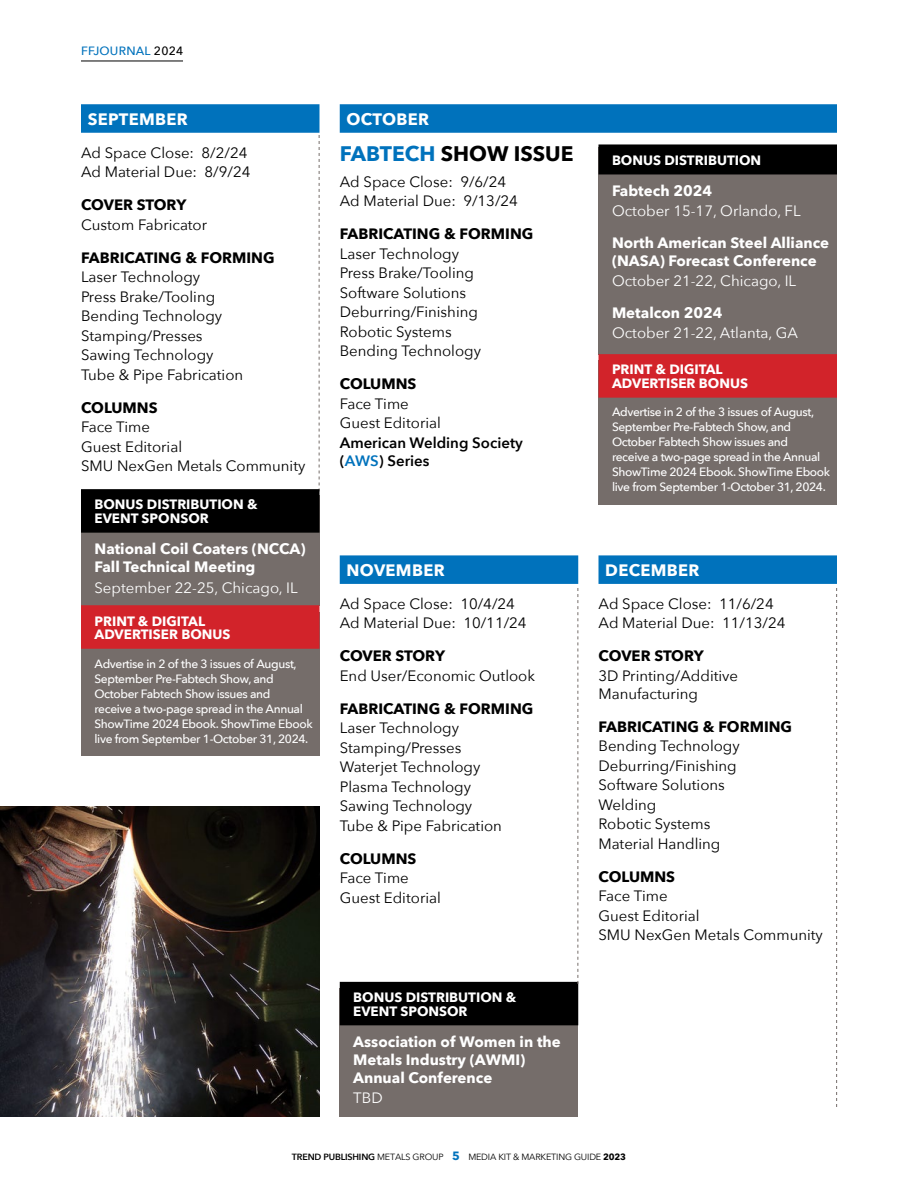
<style>
.page{position:relative;width:918px;height:1188px;background:#fff}
.page>*{position:absolute;margin:0;border:0;box-sizing:border-box;transform-origin:0 0}
.t1{font:700 21px "Avenir Next";color:#000}
.t2{font:700 16.5px "Avenir Next";letter-spacing:.02em;color:#fff}
.t3{font:15px/19.5px "Avenir Next";color:#000}
.t4{font:700 15px/18px "Avenir Next";color:#fff}
.t5{font:700 15px "Avenir Next";color:#000}
.t6{font:15px "Avenir Next";color:#fff}
.t7{font:600 15px/18px "Avenir Next";color:#000}
.t8{font:700 13.5px/13.5px "Avenir Next";color:#fff}
.t9{font:500 12px/15px "Avenir Next";letter-spacing:-.03em;color:#fff}
.t10{font:500 12px "Avenir Next";letter-spacing:.02em;color:#0072bc}
.t11{font:9px "Avenir Next";letter-spacing:-.02em;color:#000}
.s1{color:#000}
.s2{color:#0072bc}
.s3{font-weight:600}
.s4{font-weight:700;font-size:12px;color:#0072bc}
.s5{font-weight:700}
</style>
<div class="page">
<hr style="left:81px;top:61px;width:102px;height:1px;background:#000">
<div style="left:81px;top:104px;width:239px;height:29px;background:#0072bc"></div>
<div style="left:340px;top:104px;width:497px;height:29px;background:#0072bc"></div>
<div style="left:598px;top:148px;width:239px;height:207px;background:#756d6a"></div>
<div style="left:598px;top:144px;width:239px;height:30px;background:#000"></div>
<div style="left:340px;top:555px;width:238px;height:29px;background:#0072bc"></div>
<div style="left:598px;top:555px;width:239px;height:29px;background:#0072bc"></div>
<div style="left:340px;top:989px;width:238px;height:128px;background:#756d6a"></div>
<div style="left:340px;top:982px;width:238px;height:43px;background:#000"></div>
<svg style="left:319px;top:135px;width:1px;height:354px"></svg>
<svg style="left:836px;top:588px;width:1px;height:519px"></svg>
<svg style="left:578px;top:588px;width:1px;height:396px"></svg>
<img style="left:0;top:806px;width:320px;height:311px">
<div style="left:598px;top:361px;width:239px;height:144px;background:#756d6a"></div>
<div style="left:598px;top:354px;width:239px;height:44px;background:#d2232a"></div>
<div style="left:81px;top:496px;width:239px;height:110px;background:#756d6a"></div>
<div style="left:81px;top:489px;width:239px;height:44px;background:#000"></div>
<div style="left:81px;top:612px;width:239px;height:144px;background:#756d6a"></div>
<div style="left:81px;top:605px;width:239px;height:44px;background:#d2232a"></div>
<p class="t10" style="left:81px;top:41px;width:104px">FFJOURNAL <span class="s1">2024</span></p>
<p class="t2" style="left:88px;top:104px;width:102px">SEPTEMBER</p>
<p class="t3" style="left:81px;top:142px;width:171px">Ad Space Close: 8/2/24<br>Ad Material Due: 8/9/24</p>
<p class="t5" style="left:81px;top:192px;width:107px">COVER STORY</p>
<p class="t3" style="left:81px;top:214px;width:128px">Custom Fabricator</p>
<p class="t5" style="left:81px;top:244px;width:195px">FABRICATING &amp; FORMING</p>
<p class="t3" style="left:81px;top:266px;width:164px">Laser Technology<br>Press Brake/Tooling<br>Bending Technology<br>Stamping/Presses<br>Sawing Technology<br>Tube &amp; Pipe Fabrication</p>
<p class="t5" style="left:81px;top:394px;width:78px">COLUMNS</p>
<p class="t3" style="left:81px;top:417px;width:226px">Face Time<br>Guest Editorial<br>SMU NexGen Metals Community</p>
<p class="t8" style="left:94px;top:498px;width:165px">BONUS DISTRIBUTION &amp;<br>EVENT SPONSOR</p>
<p class="t4" style="left:94px;top:540px;width:212px">National Coil Coaters (NCCA)<br>Fall Technical Meeting</p>
<p class="t6" style="left:94px;top:575px;width:205px">September 22-25, Chicago, IL</p>
<p class="t8" style="left:94px;top:614px;width:138px">PRINT &amp; DIGITAL<br>ADVERTISER BONUS</p>
<p class="t9" style="left:94px;top:655px;width:220px">Advertise in 2 of the 3 issues of August, September Pre-Fabtech Show, and October Fabtech Show issues and<br>receive a two-page spread in the Annual ShowTime 2024 Ebook. ShowTime Ebook live from September 1-October 31, 2024.</p>
<p class="t2" style="left:346px;top:104px;width:84px">OCTOBER</p>
<h1 class="t1" style="left:340px;top:135px;width:235px"><span class="s2">FABTECH</span> SHOW ISSUE</h1>
<p class="t3" style="left:340px;top:171px;width:180px">Ad Space Close: 9/6/24<br>Ad Material Due: 9/13/24</p>
<p class="t5" style="left:340px;top:221px;width:195px">FABRICATING &amp; FORMING</p>
<p class="t3" style="left:340px;top:243px;width:143px">Laser Technology<br>Press Brake/Tooling<br>Software Solutions<br>Deburring/Finishing<br>Robotic Systems<br>Bending Technology</p>
<p class="t5" style="left:340px;top:371px;width:78px">COLUMNS</p>
<p class="t3" style="left:340px;top:393px;width:103px">Face Time<br>Guest Editorial</p>
<p class="t7" style="left:340px;top:433px;width:185px">American Welding Society (<span class="s2">AWS</span>) Series</p>
<p class="t8" style="left:612px;top:153px;width:151px">BONUS DISTRIBUTION</p>
<p class="t4" style="left:612px;top:182px;width:102px">Fabtech 2024</p>
<p class="t6" style="left:612px;top:199px;width:190px">October 15-17, Orlando, FL</p>
<p class="t4" style="left:612px;top:233px;width:219px">North American Steel Alliance (NASA) Forecast Conference</p>
<p class="t6" style="left:612px;top:268px;width:186px">October 21-22, Chicago, IL</p>
<p class="t4" style="left:612px;top:303px;width:112px">Metalcon 2024</p>
<p class="t6" style="left:612px;top:320px;width:187px">October 21-22, Atlanta, GA</p>
<p class="t8" style="left:612px;top:363px;width:138px">PRINT &amp; DIGITAL<br>ADVERTISER BONUS</p>
<p class="t9" style="left:612px;top:404px;width:220px">Advertise in 2 of the 3 issues of August, September Pre-Fabtech Show, and October Fabtech Show issues and<br>receive a two-page spread in the Annual ShowTime 2024 Ebook. ShowTime Ebook live from September 1-October 31, 2024.</p>
<p class="t2" style="left:346px;top:556px;width:100px">NOVEMBER</p>
<p class="t3" style="left:340px;top:593px;width:188px">Ad Space Close: 10/4/24<br>Ad Material Due: 10/11/24</p>
<p class="t5" style="left:340px;top:643px;width:107px">COVER STORY</p>
<p class="t3" style="left:340px;top:665px;width:197px">End User/Economic Outlook</p>
<p class="t5" style="left:340px;top:695px;width:195px">FABRICATING &amp; FORMING</p>
<p class="t3" style="left:340px;top:718px;width:164px">Laser Technology<br>Stamping/Presses<br>Waterjet Technology<br>Plasma Technology<br>Sawing Technology<br>Tube &amp; Pipe Fabrication</p>
<p class="t5" style="left:340px;top:846px;width:78px">COLUMNS</p>
<p class="t3" style="left:340px;top:868px;width:103px">Face Time<br>Guest Editorial</p>
<p class="t8" style="left:353px;top:990px;width:165px">BONUS DISTRIBUTION &amp;<br>EVENT SPONSOR</p>
<p class="t4" style="left:353px;top:1033px;width:209px">Association of Women in the<br>Metals Industry (AWMI)<br>Annual Conference</p>
<p class="t6" style="left:353px;top:1085px;width:31px">TBD</p>
<p class="t2" style="left:605px;top:556px;width:96px">DECEMBER</p>
<p class="t3" style="left:598px;top:593px;width:188px">Ad Space Close: 11/6/24<br>Ad Material Due: 11/13/24</p>
<p class="t5" style="left:598px;top:643px;width:107px">COVER STORY</p>
<p class="t3" style="left:598px;top:666px;width:141px;line-height:18px">3D Printing/Additive<br>Manufacturing</p>
<p class="t5" style="left:598px;top:713px;width:195px">FABRICATING &amp; FORMING</p>
<p class="t3" style="left:598px;top:736px;width:143px">Bending Technology<br>Deburring/Finishing<br>Software Solutions<br>Welding<br>Robotic Systems<br>Material Handling</p>
<p class="t5" style="left:598px;top:864px;width:78px">COLUMNS</p>
<p class="t3" style="left:598px;top:886px;width:226px">Face Time<br>Guest Editorial<br>SMU NexGen Metals Community</p>
<p class="t11" style="left:292px;top:1149px;width:336px"><span class="s3">TREND PUBLISHING</span> METALS GROUP <span class="s4">5</span> MEDIA KIT &amp; MARKETING GUIDE <span class="s5">2023</span></p>
</div>
